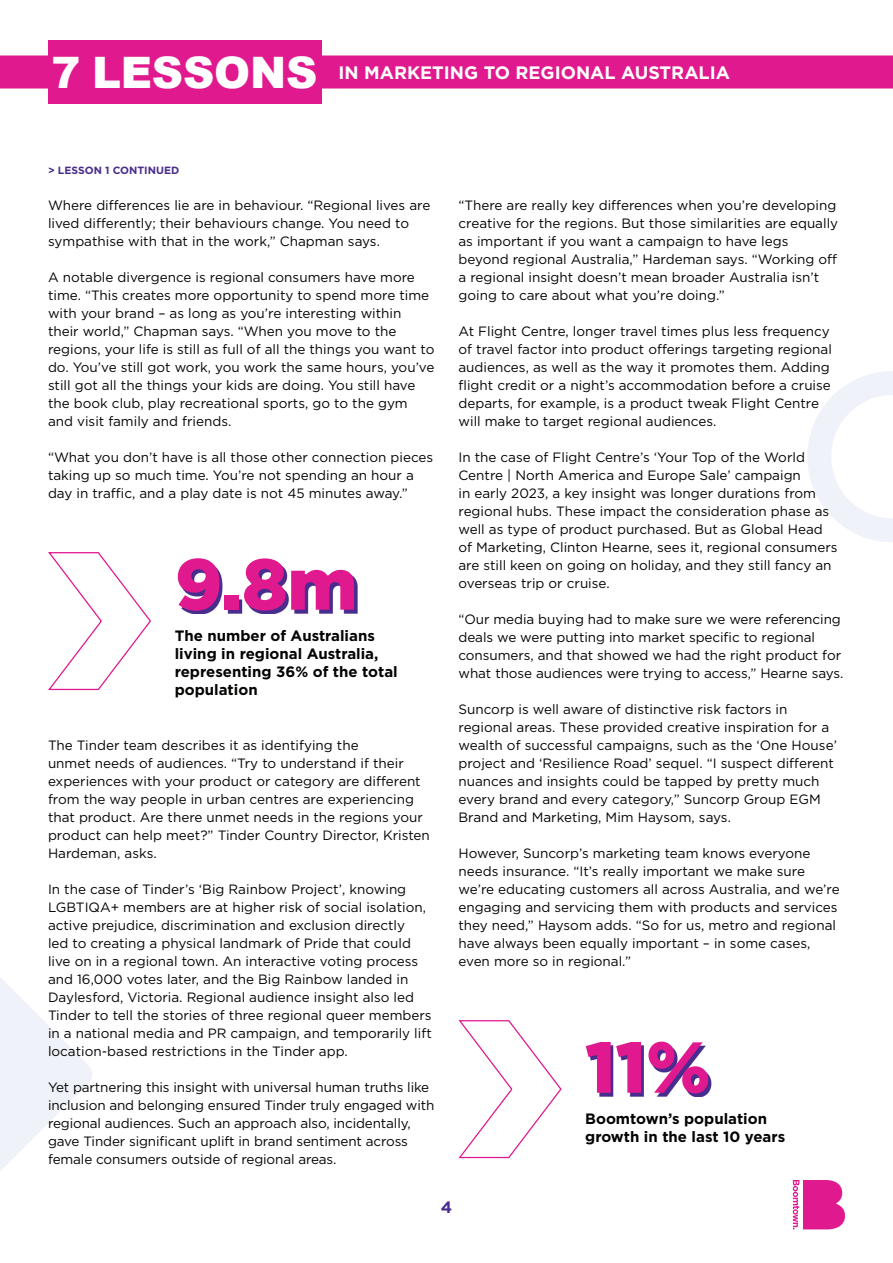
<style>
.page{position:relative;width:893px;height:1263px;background:#fff}
.page>*{position:absolute;margin:0;border:0;box-sizing:border-box;transform-origin:0 0}
.t1{font:900 72px "Gotham";color:#e1198f}
.t2{font:900 43.35px "Arial";letter-spacing:-.005em;color:#fff}
.t3{font:700 18px "Gotham";color:#fff}
.t4{font:700 16.5px "Gotham";color:#482d8e}
.t5{font:700 15px/18px "Gotham";color:#040503}
.t6{font:13.5px/18px "Gotham";color:#040503}
.t7{font:700 10.5px "Gotham";color:#482d8e}
</style>
<div class="page">
<svg style="left:0;top:977px;width:92px;height:194px"></svg>
<svg style="left:807px;top:371px;width:86px;height:171px"></svg>
<div style="left:0;top:56px;width:893px;height:33px;background:#e1198f"></div>
<div style="left:48px;top:40px;width:274px;height:64px;background:#e1198f"></div>
<svg style="left:793px;top:1180px;width:52px;height:49px"></svg>
<svg style="left:48px;top:552px;width:103px;height:139px"></svg>
<svg style="left:181px;top:561px;width:176px;height:53px"></svg>
<svg style="left:458px;top:1020px;width:104px;height:139px"></svg>
<svg style="left:589px;top:1045px;width:122px;height:52px"></svg>
<h2 class="t2" style="left:51px;top:41px;width:267px">7 LESSONS</h2>
<h3 class="t3" style="left:338px;top:61px;width:393px">IN MARKETING TO REGIONAL AUSTRALIA</h3>
<p class="t7" style="left:48px;top:163px;width:133px">&gt; LESSON 1 CONTINUED</p>
<p class="t6" style="left:48px;top:196px;width:384px">Where differences lie are in behaviour. “Regional lives are lived differently; their behaviours change. You need to sympathise with that in the work,” Chapman says.</p>
<p class="t6" style="left:48px;top:268px;width:388px">A notable divergence is regional consumers have more time. “This creates more opportunity to spend more time with your brand – as long as you’re interesting within their world,” Chapman says. “When you move to the regions, your life is still as full of all the things you want to do. You’ve still got work, you work the same hours, you’ve still got all the things your kids are doing. You still have the book club, play recreational sports, go to the gym and visit family and friends.</p>
<p class="t6" style="left:48px;top:448px;width:387px">“What you don’t have is all those other connection pieces taking up so much time. You’re not spending an hour a day in traffic, and a play date is not 45 minutes away.”</p>
<h1 class="t1" style="left:175px;top:535px;width:184px">9.8m</h1>
<p class="t5" style="left:175px;top:626px;width:225px">The number of Australians living in regional Australia, representing 36% of the total population</p>
<p class="t6" style="left:48px;top:736px;width:383px">The Tinder team describes it as identifying the<br>unmet needs of audiences. “Try to understand if their experiences with your product or category are different from the way people in urban centres are experiencing that product. Are there unmet needs in the regions your product can help meet?” Tinder Country Director, Kristen Hardeman, asks.</p>
<p class="t6" style="left:48px;top:880px;width:385px">In the case of Tinder’s ‘Big Rainbow Project’, knowing LGBTIQA+ members are at higher risk of social isolation, active prejudice, discrimination and exclusion directly<br>led to creating a physical landmark of Pride that could live on in a regional town. An interactive voting process and 16,000 votes later, and the Big Rainbow landed in Daylesford, Victoria. Regional audience insight also led Tinder to tell the stories of three regional queer members in a national media and PR campaign, and temporarily lift location-based restrictions in the Tinder app.</p>
<p class="t6" style="left:48px;top:1078px;width:388px">Yet partnering this insight with universal human truths like inclusion and belonging ensured Tinder truly engaged with regional audiences. Such an approach also, incidentally, gave Tinder significant uplift in brand sentiment across female consumers outside of regional areas.</p>
<p class="t6" style="left:458px;top:196px;width:381px">“There are really key differences when you’re developing creative for the regions. But those similarities are equally as important if you want a campaign to have legs beyond regional Australia,” Hardeman says. “Working off a regional insight doesn’t mean broader Australia isn’t going to care about what you’re doing.”</p>
<p class="t6" style="left:458px;top:322px;width:375px">At Flight Centre, longer travel times plus less frequency of travel factor into product offerings targeting regional audiences, as well as the way it promotes them. Adding flight credit or a night’s accommodation before a cruise departs, for example, is a product tweak Flight Centre will make to target regional audiences.</p>
<p class="t6" style="left:458px;top:448px;width:381px">In the case of Flight Centre’s ‘Your Top of the World Centre | North America and Europe Sale’ campaign<br>in early 2023, a key insight was longer durations from regional hubs. These impact the consideration phase as well as type of product purchased. But as Global Head of Marketing, Clinton Hearne, sees it, regional consumers are still keen on going on holiday, and they still fancy an overseas trip or cruise.</p>
<p class="t6" style="left:458px;top:610px;width:387px">“Our media buying had to make sure we were referencing deals we were putting into market specific to regional consumers, and that showed we had the right product for what those audiences were trying to access,” Hearne says.</p>
<p class="t6" style="left:458px;top:700px;width:380px">Suncorp is well aware of distinctive risk factors in regional areas. These provided creative inspiration for a wealth of successful campaigns, such as the ‘One House’ project and ‘Resilience Road’ sequel. “I suspect different nuances and insights could be tapped by pretty much every brand and every category,” Suncorp Group EGM Brand and Marketing, Mim Haysom, says.</p>
<p class="t6" style="left:458px;top:844px;width:383px">However, Suncorp’s marketing team knows everyone needs insurance. “It’s really important we make sure we’re educating customers all across Australia, and we’re engaging and servicing them with products and services they need,” Haysom adds. “So for us, metro and regional have always been equally important – in some cases, even more so in regional.”</p>
<h1 class="t1" style="left:585px;top:1018px;width:127px">11%</h1>
<p class="t5" style="left:585px;top:1109px;width:202px">Boomtown’s population growth in the last 10 years</p>
<p class="t4" style="left:441px;top:1196px;width:13px">4</p>
</div>
